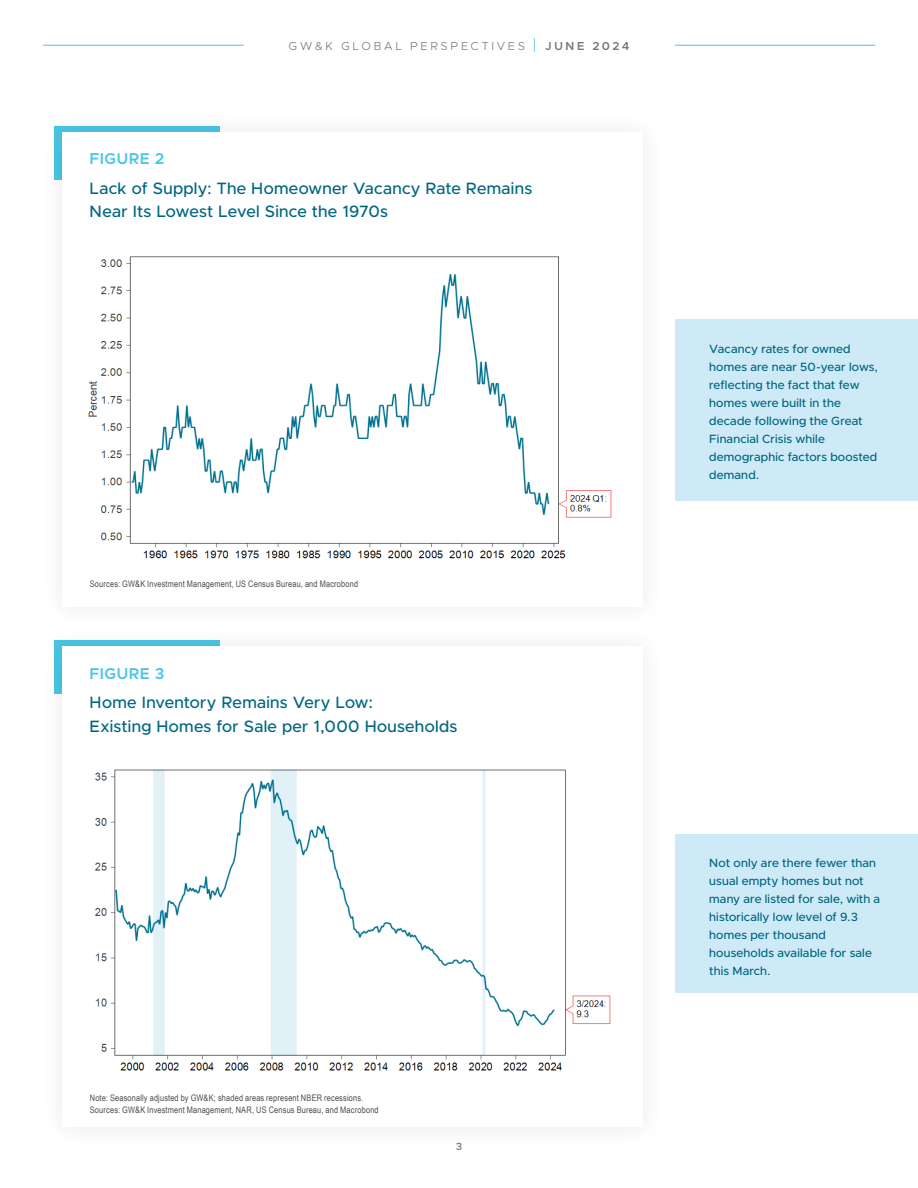
<style>
.page{position:relative;width:918px;height:1188px;background:#fff}
.page>*{position:absolute;margin:0;border:0;box-sizing:border-box;transform-origin:0 0}
.Chart_Title_-_dark_blue{font:500 16.5px/23.2px "Metropolis";letter-spacing:.02em;color:#006680}
.Chart_Number_-_All_caps__cyan{font:600 15.75px "Metropolis";letter-spacing:.03em;color:#49c5e5}
.Chart_Caption_-_Italics{font:500 12px/18px "Metropolis";letter-spacing:.015em;color:#006680}
.t1{font:300 11.7px "Metropolis";letter-spacing:.215em;color:#73787c}
.t2{font:600 10.5px "Metropolis";color:#808285}
.Body_Copy{font:9px "Arial Narrow";letter-spacing:.02em;color:#4b4c4d}
.s1{font-size:17.4px;color:#49c5e5}
.s2{font-weight:600}
</style>
<div class="page">
<hr style="left:43px;top:45px;width:201px;height:1px;background:#49c5e5">
<hr style="left:675px;top:45px;width:200px;height:1px;background:#49c5e5">
<div style="left:39px;top:110px;width:627px;height:520px;background:#fbfbfb"></div>
<div style="left:62px;top:132px;width:581px;height:475px;background:#fff"></div>
<img style="left:88px;top:256px;width:524px;height:303px">
<div style="left:675px;top:320px;width:243px;height:181px;background:#cfeaf7"></div>
<div style="left:39px;top:624px;width:627px;height:526px;background:#fbfbfb"></div>
<div style="left:62px;top:646px;width:581px;height:481px;background:#fff"></div>
<img style="left:94px;top:769px;width:517px;height:302px">
<div style="left:675px;top:834px;width:243px;height:158px;background:#cfeaf7"></div>
<p class="t1" style="left:289px;top:38px;width:342px">GW&amp;K GLOBAL PERSPECTIVES <span class="s1">|</span> <span class="s2">JUNE 2024</span></p>
<p class="Chart_Number_-_All_caps__cyan" style="left:90px;top:149px;width:76px">FIGURE 2</p>
<p class="Chart_Title_-_dark_blue" style="left:90px;top:177px;width:444px">Lack of Supply: The Homeowner Vacancy Rate Remains<br>Near Its Lowest Level Since the 1970s</p>
<p class="Body_Copy" style="left:90px;top:577px;width:270px">Sources: GW&amp;K Investment Management, US Census Bureau, and Macrobond</p>
<p class="Chart_Number_-_All_caps__cyan" style="left:90px;top:663px;width:76px">FIGURE 3</p>
<p class="Chart_Title_-_dark_blue" style="left:90px;top:691px;width:369px">Home Inventory Remains Very Low:<br>Existing Homes for Sale per 1,000 Households</p>
<p class="Body_Copy" style="left:90px;top:1091px;width:275px">Note: Seasonally adjusted by GW&amp;K; shaded areas represent NBER recessions.</p>
<p class="Body_Copy" style="left:90px;top:1103px;width:290px">Sources: GW&amp;K Investment Management, NAR, US Census Bureau, and Macrobond</p>
<p class="t2" style="left:456px;top:1140px;width:8px">3</p>
<p class="Chart_Caption_-_Italics" style="left:709px;top:340px;width:170px">Vacancy rates for owned homes are near 50-year lows, reflecting the fact that few homes were built in the decade following the Great<br>Financial Crisis while demographic factors boosted demand.</p>
<p class="Chart_Caption_-_Italics" style="left:709px;top:854px;width:172px">Not only are there fewer than usual empty homes but not many are listed for sale, with a historically low level of 9.3 homes per thousand households available for sale this March.</p>
</div>
